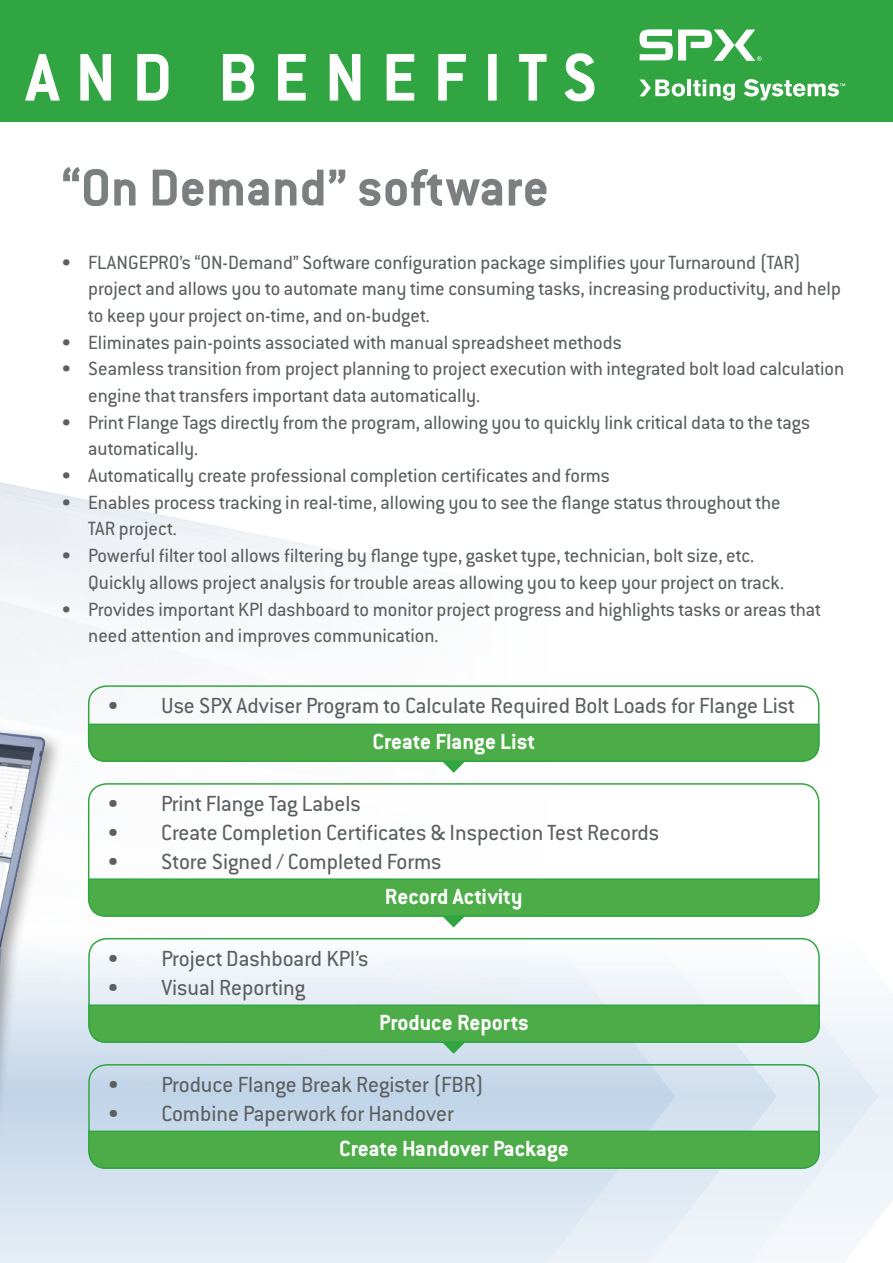
<style>
.page{position:relative;width:893px;height:1263px;background:#fff}
.page>*{position:absolute;margin:0;border:0;box-sizing:border-box;transform-origin:0 0}
.t1{font:700 73.95px "Conduit ITC Std";letter-spacing:.22em;color:#fff}
.t2{font:700 57px "Conduit ITC Std";color:#7c7f80}
.t3{font:24px "Conduit ITC Pro";color:#5b5f5f}
.t4{font:700 24px "Conduit ITC Std";color:#fff}
.t5{font:21px/26.7px "Conduit ITC Pro";color:#5b5f5f}
</style>
<div class="page">
<svg style="left:0;top:1119px;width:536px;height:144px;background:#d9e5f1"></svg>
<img style="left:0;top:482px;width:536px;height:637px">
<svg style="left:536px;top:937px;width:101px;height:326px"></svg>
<svg style="left:637px;top:937px;width:101px;height:326px"></svg>
<svg style="left:738px;top:937px;width:95px;height:326px;fill:#eef3f8"></svg>
<svg style="left:833px;top:1006px;width:60px;height:243px"></svg>
<div style="left:0;top:0;width:893px;height:121px;background:#32a543"></div>
<svg style="left:640px;top:29px;width:122px;height:32px"></svg>
<hr style="left:687px;top:79px;width:4px;height:17px;background:#fff">
<svg style="left:693px;top:79px;width:42px;height:22px"></svg>
<svg style="left:639px;top:79px;width:46px;height:18px"></svg>
<svg style="left:744px;top:79px;width:101px;height:21px"></svg>
<div style="left:88px;top:685px;width:731px;height:77px;border:2px solid #32a543;border-radius:18px"></div>
<svg style="left:87px;top:723px;width:733px;height:50px"></svg>
<div style="left:88px;top:783px;width:731px;height:134px;border:2px solid #32a543;border-radius:18px"></div>
<svg style="left:87px;top:878px;width:733px;height:49px"></svg>
<div style="left:88px;top:938px;width:732px;height:105px;border:2px solid #32a543;border-radius:18px"></div>
<svg style="left:87px;top:1004px;width:733px;height:50px;background:#6ab86d"></svg>
<div style="left:88px;top:1064px;width:732px;height:105px;border:2px solid #32a543;border-radius:18px"></div>
<svg style="left:87px;top:1130px;width:733px;height:39px;background:#4cac4a"></svg>
<div style="left:0;top:699px;width:64px;height:463px;background:#231f20;opacity:.4"></div>
<img style="left:0;top:732px;width:45px;height:233px">
<h1 class="t1" style="left:26px;top:33px;width:573px">AND BENEFITS</h1>
<h2 class="t2" style="left:61px;top:153px;width:489px">“On Demand” software</h2>
<p class="t5" style="left:88px;top:249px;width:754px;text-indent:-27px">• FLANGEPRO’s “ON-Demand” Software configuration package simplifies your Turnaround (TAR) project and allows you to automate many time consuming tasks, increasing productivity, and help to keep your project on-time, and on-budget.</p>
<p class="t5" style="left:61px;top:329px;width:562px">• Eliminates pain-points associated with manual spreadsheet methods</p>
<p class="t5" style="left:88px;top:355px;width:757px;text-indent:-27px">• Seamless transition from project planning to project execution with integrated bolt load calculation engine that transfers important data automatically.</p>
<p class="t5" style="left:88px;top:409px;width:723px;text-indent:-27px">• Print Flange Tags directly from the program, allowing you to quickly link critical data to the tags automatically.</p>
<p class="t5" style="left:61px;top:462px;width:550px">• Automatically create professional completion certificates and forms</p>
<p class="t5" style="left:88px;top:489px;width:694px;text-indent:-27px">• Enables process tracking in real-time, allowing you to see the flange status throughout the<br>TAR project.</p>
<p class="t5" style="left:88px;top:542px;width:697px;text-indent:-27px">• Powerful filter tool allows filtering by flange type, gasket type, technician, bolt size, etc.<br>Quickly allows project analysis for trouble areas allowing you to keep your project on track.</p>
<p class="t5" style="left:88px;top:596px;width:734px;text-indent:-27px">• Provides important KPI dashboard to monitor project progress and highlights tasks or areas that need attention and improves communication.</p>
<p class="t3" style="left:107px;top:692px;width:689px">• Use SPX Adviser Program to Calculate Required Bolt Loads for Flange List</p>
<p class="t4" style="left:372px;top:727px;width:164px">Create Flange List</p>
<p class="t3" style="left:107px;top:790px;width:255px">• Print Flange Tag Labels</p>
<p class="t3" style="left:107px;top:819px;width:554px">• Create Completion Certificates &amp; Inspection Test Records</p>
<p class="t3" style="left:107px;top:848px;width:336px">• Store Signed / Completed Forms</p>
<p class="t4" style="left:385px;top:882px;width:139px">Record Activity</p>
<p class="t3" style="left:107px;top:945px;width:263px">• Project Dashboard KPI’s</p>
<p class="t3" style="left:107px;top:974px;width:199px">• Visual Reporting</p>
<p class="t4" style="left:379px;top:1008px;width:151px">Produce Reports</p>
<p class="t3" style="left:107px;top:1071px;width:378px">• Produce Flange Break Register (FBR)</p>
<p class="t3" style="left:107px;top:1100px;width:348px">• Combine Paperwork for Handover</p>
<p class="t4" style="left:339px;top:1134px;width:231px">Create Handover Package</p>
</div>
